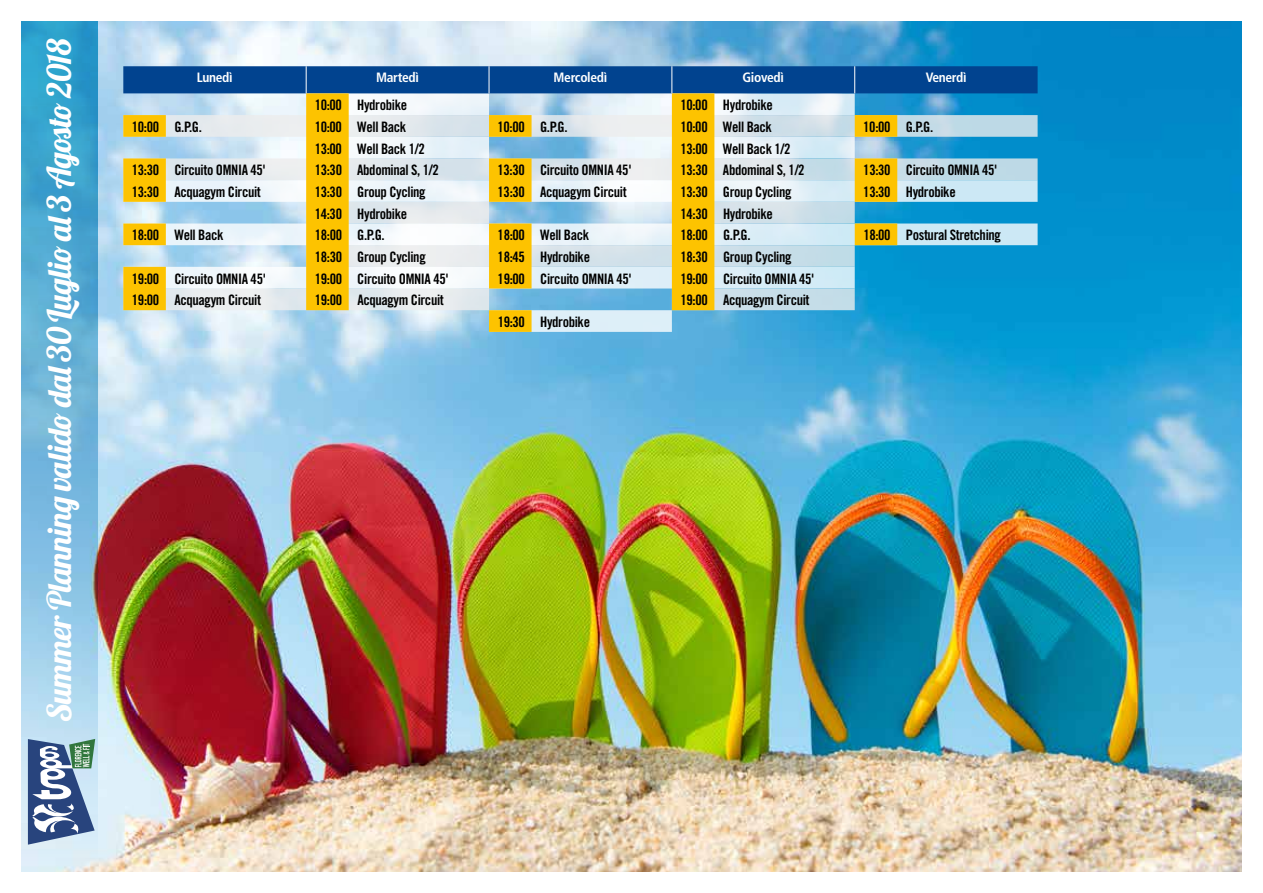
<style>
.page{position:relative;width:1263px;height:893px;background:#fff}
.page>*{position:absolute;margin:0;border:0;box-sizing:border-box;transform-origin:0 0}
.t1{font:33px "Lobster 1.4";letter-spacing:-.025em;color:#fff}
.t2{font:14.4px "Trade Gothic LT Std Bd Cn 20";letter-spacing:-.025em;color:#000}
.t3{font:700 condensed 13.5px "Frutiger LT Std";letter-spacing:-.025em;color:#fff}
</style>
<div class="page">
<img style="left:21px;top:21px;width:1221px;height:851px">
<svg style="left:897px;top:93px;width:140px;height:239px;background:#0d94cf"></svg>
<svg style="left:897px;top:115px;width:140px;height:195px;background:#5ab5dc"></svg>
<svg style="left:22px;top:21px;width:76px;height:851px;background:#6eb7da"></svg>
<svg style="left:28px;top:739px;width:67px;height:106px"></svg>
<div style="left:123px;top:66px;width:914px;height:27px;background:#01438f"></div>
<svg style="left:123px;top:93px;width:774px;height:239px;background:#d2dcc3"></svg>
<h1 class="t1" style="left:38px;top:722px;width:684px;rotate:-90deg">Summer Planning valido dal 30 Luglio al 3 Agosto 2018</h1>
<p class="t3" style="left:197px;top:70px;width:37px">Lunedì</p>
<p class="t3" style="left:376px;top:70px;width:44px">Martedì</p>
<p class="t3" style="left:554px;top:70px;width:55px">Mercoledì</p>
<p class="t3" style="left:742px;top:70px;width:43px">Giovedì</p>
<p class="t3" style="left:926px;top:70px;width:42px">Venerdì</p>
<p class="t2" style="left:315px;top:96px;width:94px">10:00 Hydrobike</p>
<p class="t2" style="left:680px;top:96px;width:94px">10:00 Hydrobike</p>
<p class="t2" style="left:132px;top:118px;width:72px">10:00 G.P.G.</p>
<p class="t2" style="left:315px;top:118px;width:93px">10:00 Well Back</p>
<p class="t2" style="left:497px;top:118px;width:72px">10:00 G.P.G.</p>
<p class="t2" style="left:680px;top:118px;width:93px">10:00 Well Back</p>
<p class="t2" style="left:863px;top:118px;width:72px">10:00 G.P.G.</p>
<p class="t2" style="left:315px;top:140px;width:112px">13:00 Well Back 1/2</p>
<p class="t2" style="left:680px;top:140px;width:112px">13:00 Well Back 1/2</p>
<p class="t2" style="left:132px;top:161px;width:135px">13:30 Circuito OMNIA 45'</p>
<p class="t2" style="left:315px;top:161px;width:126px">13:30 Abdominal S, 1/2</p>
<p class="t2" style="left:498px;top:161px;width:135px">13:30 Circuito OMNIA 45'</p>
<p class="t2" style="left:680px;top:161px;width:126px">13:30 Abdominal S, 1/2</p>
<p class="t2" style="left:863px;top:161px;width:135px">13:30 Circuito OMNIA 45'</p>
<p class="t2" style="left:132px;top:183px;width:131px">13:30 Acquagym Circuit</p>
<p class="t2" style="left:315px;top:183px;width:112px">13:30 Group Cycling</p>
<p class="t2" style="left:498px;top:183px;width:131px">13:30 Acquagym Circuit</p>
<p class="t2" style="left:680px;top:183px;width:112px">13:30 Group Cycling</p>
<p class="t2" style="left:863px;top:183px;width:94px">13:30 Hydrobike</p>
<p class="t2" style="left:315px;top:205px;width:94px">14:30 Hydrobike</p>
<p class="t2" style="left:680px;top:205px;width:94px">14:30 Hydrobike</p>
<p class="t2" style="left:132px;top:226px;width:93px">18:00 Well Back</p>
<p class="t2" style="left:315px;top:226px;width:72px">18:00 G.P.G.</p>
<p class="t2" style="left:498px;top:226px;width:93px">18:00 Well Back</p>
<p class="t2" style="left:680px;top:226px;width:72px">18:00 G.P.G.</p>
<p class="t2" style="left:863px;top:226px;width:139px">18:00 Postural Stretching</p>
<p class="t2" style="left:315px;top:248px;width:112px">18:30 Group Cycling</p>
<p class="t2" style="left:498px;top:248px;width:94px">18:45 Hydrobike</p>
<p class="t2" style="left:680px;top:248px;width:112px">18:30 Group Cycling</p>
<p class="t2" style="left:132px;top:270px;width:135px">19:00 Circuito OMNIA 45'</p>
<p class="t2" style="left:315px;top:270px;width:135px">19:00 Circuito OMNIA 45'</p>
<p class="t2" style="left:498px;top:270px;width:135px">19:00 Circuito OMNIA 45'</p>
<p class="t2" style="left:680px;top:270px;width:135px">19:00 Circuito OMNIA 45'</p>
<p class="t2" style="left:132px;top:291px;width:131px">19:00 Acquagym Circuit</p>
<p class="t2" style="left:315px;top:291px;width:131px">19:00 Acquagym Circuit</p>
<p class="t2" style="left:680px;top:291px;width:131px">19:00 Acquagym Circuit</p>
<p class="t2" style="left:498px;top:313px;width:94px">19:30 Hydrobike</p>
</div>
